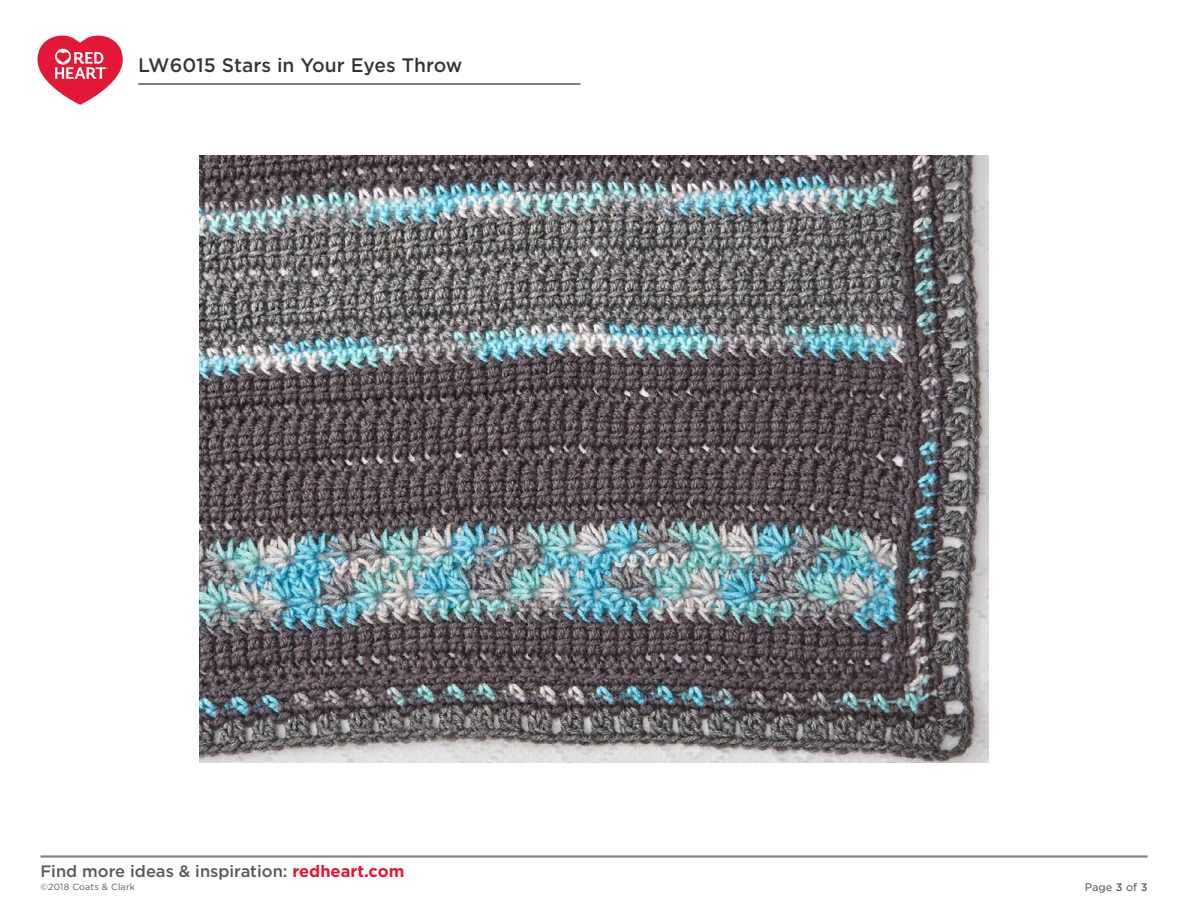
<style>
.page{position:relative;width:1188px;height:918px;background:#fff}
.page>*{position:absolute;margin:0;border:0;box-sizing:border-box;transform-origin:0 0}
.t1{font:500 18.75px "Gotham S Sm";color:#333334}
.t2{font:500 16.5px "Gotham";color:#58595b}
.t3{font:10.5px "Gotham S Sm";color:#58595b}
.t4{font:9px "Gotham";letter-spacing:.02em;color:#58595b}
.s1{font-weight:700;color:#e31837}
.s2{font-weight:500}
</style>
<div class="page">
<hr style="left:40px;top:855px;width:1108px;height:3px;background:#808285">
<hr style="left:138px;top:83px;width:442px;height:2px;background:#58595b">
<svg style="left:38px;top:36px;width:85px;height:69px"></svg>
<img style="left:199px;top:155px;width:790px;height:608px">
<p class="t1" style="left:138px;top:52px;width:326px">LW6015 Stars in Your Eyes Throw</p>
<p class="t2" style="left:40px;top:860px;width:365px">Find more ideas &amp; inspiration: <span class="s1">redheart.com</span></p>
<p class="t4" style="left:40px;top:882px;width:96px">©2018 Coats &amp; Clark</p>
<p class="t3" style="left:1085px;top:880px;width:64px">Page <span class="s2">3</span> of <span class="s2">3</span></p>
</div>
